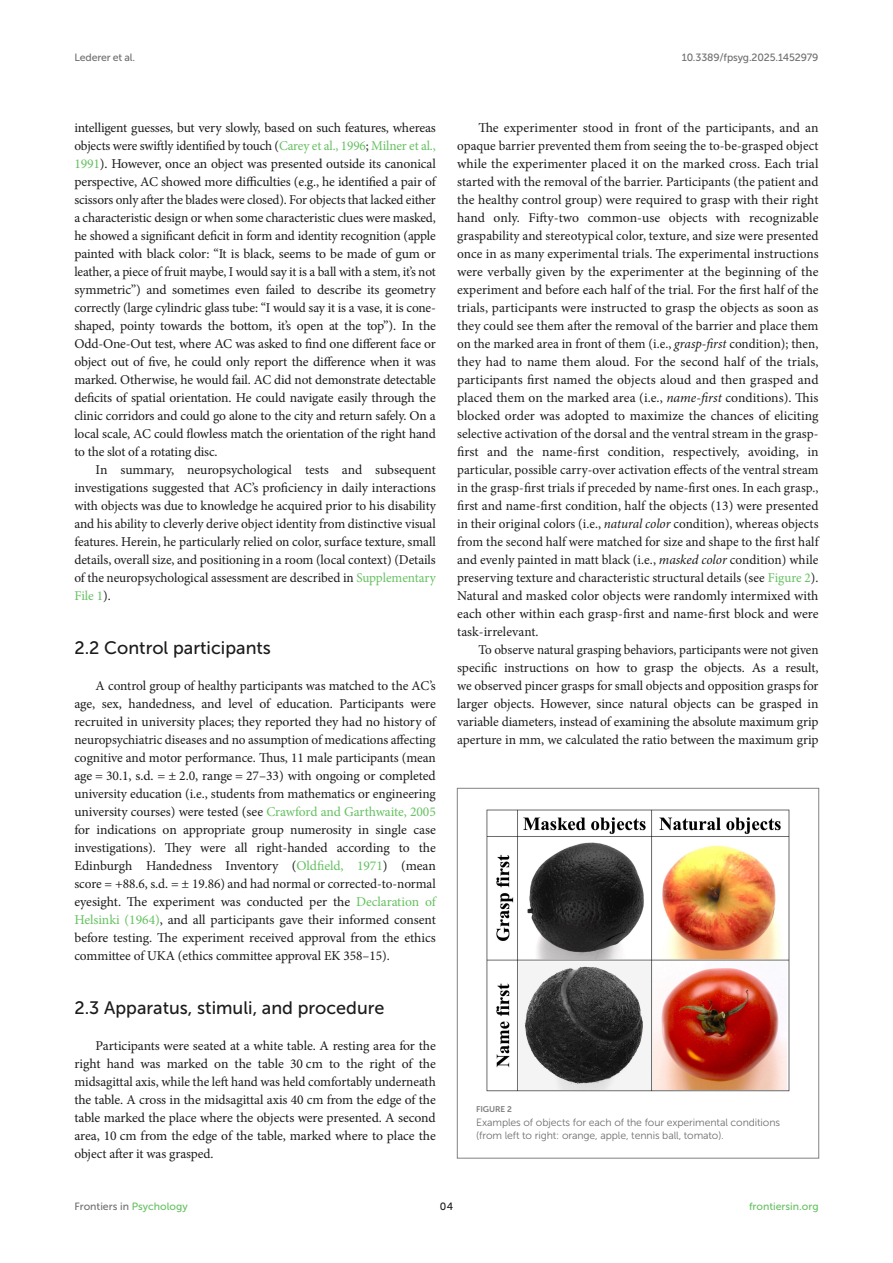
<style>
.page{position:relative;width:893px;height:1263px;background:#fff}
.page>*{position:absolute;margin:0;border:0;box-sizing:border-box;transform-origin:0 0}
.HEAD_2{font:18px "Museo Sans 500";color:#1b1c1b}
.TEXT{font:13.5px/18px "Minion Pro";letter-spacing:-.005em;color:#1b1c1b;text-align:justify}
.FIG_LEG{font:10.5px/13.5px "Museo Sans 300";letter-spacing:-.01em;color:#706f70}
.t1{font:10.5px "Museo Sans 500";letter-spacing:-.015em;color:#706f70}
.t2{font:10.5px "Museo Sans 500";color:#65c161}
.t3{font:10.5px "Museo Sans 500";color:#1b1c1b}
.FIG_HD{font:8.25px "Museo Sans 700";letter-spacing:-.01em;color:#7e7f7f}
.s1{color:#65c161}
.s2{font-style:italic}
</style>
<div class="page">
<img style="left:486px;top:809px;width:304px;height:283px">
<div style="left:457px;top:788px;width:362px;height:370px;border:1px solid #808285"></div>
<p class="t1" style="left:74px;top:51px;width:62px">Lederer et al.</p>
<p class="t1" style="left:682px;top:51px;width:138px">10.3389/fpsyg.2025.1452979</p>
<p class="TEXT" style="left:74px;top:119px;width:363px">intelligent guesses, but very slowly, based on such features, whereas objects were swiftly identified by touch (<span class="s1">Carey et al., 1996</span>; <span class="s1">Milner et al., 1991</span>). However, once an object was presented outside its canonical perspective, AC showed more difficulties (e.g., he identified a pair of scissors only after the blades were closed). For objects that lacked either a characteristic design or when some characteristic clues were masked, he showed a significant deficit in form and identity recognition (apple painted with black color: “It is black, seems to be made of gum or leather, a piece of fruit maybe, I would say it is a ball with a stem, it’s not symmetric”) and sometimes even failed to describe its geometry correctly (large cylindric glass tube: “I would say it is a vase, it is cone&shy;shaped, pointy towards the bottom, it’s open at the top”). In the Odd-One-Out test, where AC was asked to find one different face or object out of five, he could only report the difference when it was marked. Otherwise, he would fail. AC did not demonstrate detectable deficits of spatial orientation. He could navigate easily through the clinic corridors and could go alone to the city and return safely. On a local scale, AC could flowless match the orientation of the right hand to the slot of a rotating disc.</p>
<p class="TEXT" style="left:74px;top:461px;width:363px;text-indent:21px">In summary, neuropsychological tests and subsequent investigations suggested that AC’s proficiency in daily interactions with objects was due to knowledge he acquired prior to his disability and his ability to cleverly derive object identity from distinctive visual features. Herein, he particularly relied on color, surface texture, small details, overall size, and positioning in a room (local context) (Details of the neuropsychological assessment are described in <span class="s1">Supplementary File 1</span>).</p>
<p class="HEAD_2" style="left:74px;top:638px;width:198px">2.2 Control participants</p>
<p class="TEXT" style="left:74px;top:677px;width:363px;text-indent:21px">A control group of healthy participants was matched to the AC’s age, sex, handedness, and level of education. Participants were recruited in university places; they reported they had no history of neuropsychiatric diseases and no assumption of medications affecting cognitive and motor performance. Thus, 11 male participants (mean age = 30.1, s.d. = ± 2.0, range = 27–33) with ongoing or completed university education (i.e., students from mathematics or engineering university courses) were tested (see <span class="s1">Crawford and Garthwaite, 2005 </span>for indications on appropriate group numerosity in single case investigations). They were all right-handed according to the Edinburgh Handedness Inventory (<span class="s1">Oldfield, 1971</span>) (mean score = +88.6, s.d. = ± 19.86) and had normal or corrected-to-normal eyesight. The experiment was conducted per the <span class="s1">Declaration of Helsinki (1964)</span>, and all participants gave their informed consent before testing. The experiment received approval from the ethics committee of UKA (ethics committee approval EK 358–15).</p>
<p class="HEAD_2" style="left:74px;top:998px;width:312px">2.3 Apparatus, stimuli, and procedure</p>
<p class="TEXT" style="left:74px;top:1037px;width:363px;text-indent:21px">Participants were seated at a white table. A resting area for the right hand was marked on the table 30 cm to the right of the midsagittal axis, while the left hand was held comfortably underneath the table. A cross in the midsagittal axis 40 cm from the edge of the table marked the place where the objects were presented. A second area, 10 cm from the edge of the table, marked where to place the object after it was grasped.</p>
<p class="TEXT" style="left:457px;top:119px;width:363px;text-indent:21px">The experimenter stood in front of the participants, and an opaque barrier prevented them from seeing the to-be-grasped object while the experimenter placed it on the marked cross. Each trial started with the removal of the barrier. Participants (the patient and the healthy control group) were required to grasp with their right hand only. Fifty-two common-use objects with recognizable graspability and stereotypical color, texture, and size were presented once in as many experimental trials. The experimental instructions were verbally given by the experimenter at the beginning of the experiment and before each half of the trial. For the first half of the trials, participants were instructed to grasp the objects as soon as they could see them after the removal of the barrier and place them on the marked area in front of them (i.e., <span class="s2">grasp-first</span> condition); then, they had to name them aloud. For the second half of the trials, participants first named the objects aloud and then grasped and placed them on the marked area (i.e., <span class="s2">name-first</span> conditions). This blocked order was adopted to maximize the chances of eliciting selective activation of the dorsal and the ventral stream in the grasp&shy;first and the name-first condition, respectively, avoiding, in particular, possible carry-over activation effects of the ventral stream in the grasp-first trials if preceded by name-first ones. In each grasp., first and name-first condition, half the objects (13) were presented in their original colors (i.e., <span class="s2">natural color</span> condition), whereas objects from the second half were matched for size and shape to the first half and evenly painted in matt black (i.e., <span class="s2">masked color</span> condition) while preserving texture and characteristic structural details (see <span class="s1">Figure 2</span>).<br>Natural and masked color objects were randomly intermixed with each other within each grasp-first and name-first block and were task-irrelevant.</p>
<p class="TEXT" style="left:457px;top:641px;width:363px;text-indent:21px">To observe natural grasping behaviors, participants were not given specific instructions on how to grasp the objects. As a result, we observed pincer grasps for small objects and opposition grasps for larger objects. However, since natural objects can be grasped in variable diameters, instead of examining the absolute maximum grip aperture in mm, we calculated the ratio between the maximum grip</p>
<p class="FIG_HD" style="left:476px;top:1105px;width:37px">FIGURE 2</p>
<p class="FIG_LEG" style="left:476px;top:1115px;width:305px">Examples of objects for each of the four experimental conditions (from left to right: orange, apple, tennis ball, tomato).</p>
<p class="t1" style="left:74px;top:1200px;width:115px">Frontiers in <span class="s1">Psychology</span></p>
<p class="t3" style="left:440px;top:1200px;width:15px">04</p>
<p class="t2" style="left:749px;top:1200px;width:71px">frontiersin.org</p>
</div>
